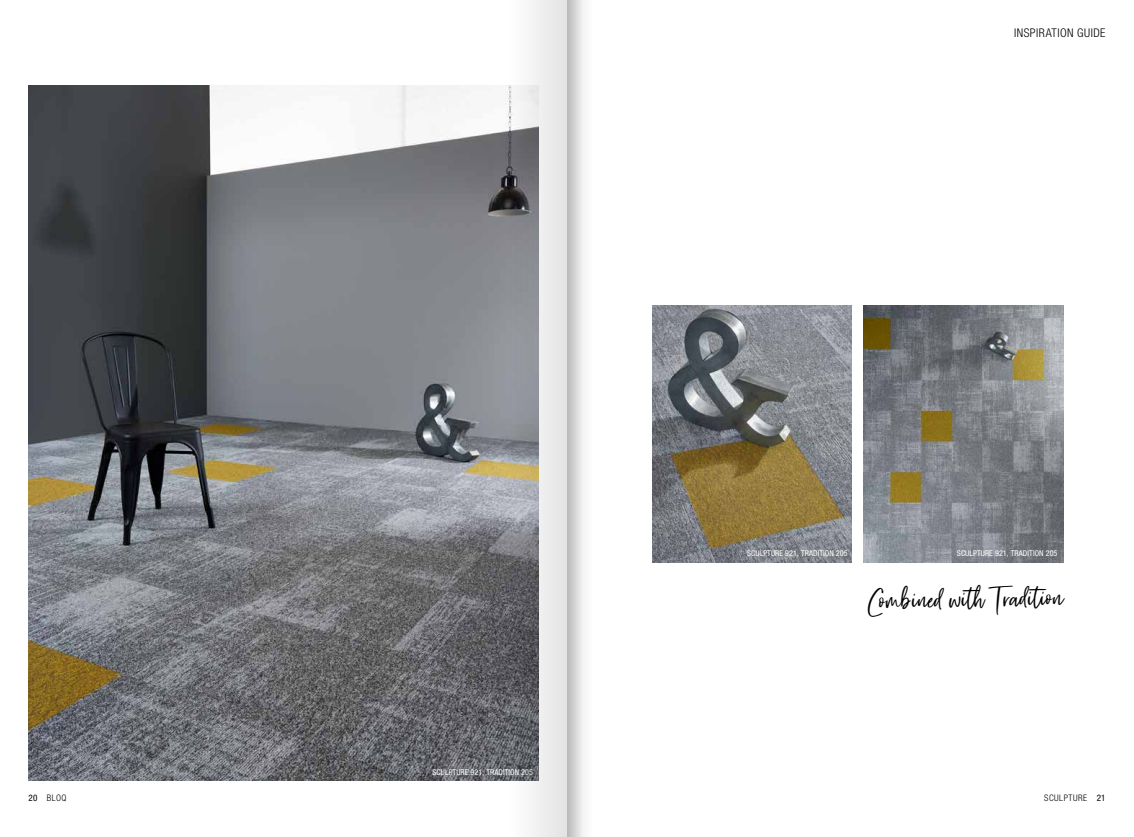
<style>
.page{position:relative;width:1134px;height:837px;background:#fff}
.page>*{position:absolute;margin:0;border:0;box-sizing:border-box;transform-origin:0 0}
.t1{font:36px "Friday Vibes";color:#000}
.t2{font:300 condensed 12px "Helvetica Neue LT Std";letter-spacing:.04em;color:#000}
.t3{font:300 condensed 9px "Helvetica Neue LT Std";letter-spacing:.055em;color:#000}
.t4{font:condensed 8px "Helvetica Neue LT Std";letter-spacing:.01em;color:#fff}
.s1{font-weight:400}
</style>
<div class="page">
<img style="left:652px;top:306px;width:200px;height:255px">
<img style="left:863px;top:306px;width:200px;height:255px">
<img style="left:28px;top:85px;width:482px;height:695px">
<div style="left:567px;top:0;width:25px;height:836px;background:#f6f6f6"></div>
<svg style="left:567px;top:0;width:14px;height:836px;background:#cecfcf"></svg>
<svg style="left:510px;top:0;width:57px;height:836px"></svg>
<h2 class="t2" style="left:1014px;top:26px;width:93px">INSPIRATION GUIDE</h2>
<p class="t4" style="left:432px;top:766px;width:102px">SCULPTURE 921, TRADITION 205</p>
<p class="t4" style="left:747px;top:548px;width:102px">SCULPTURE 921, TRADITION 205</p>
<p class="t4" style="left:957px;top:548px;width:102px">SCULPTURE 921, TRADITION 205</p>
<h1 class="t1" style="left:869px;top:579px;width:196px;rotate:-1deg">Combined with Tradition</h1>
<p class="t3" style="left:28px;top:792px;width:40px"><span class="s1">20</span> BLOQ</p>
<p class="t3" style="left:1044px;top:792px;width:63px">SCULPTURE <span class="s1">21</span></p>
</div>
